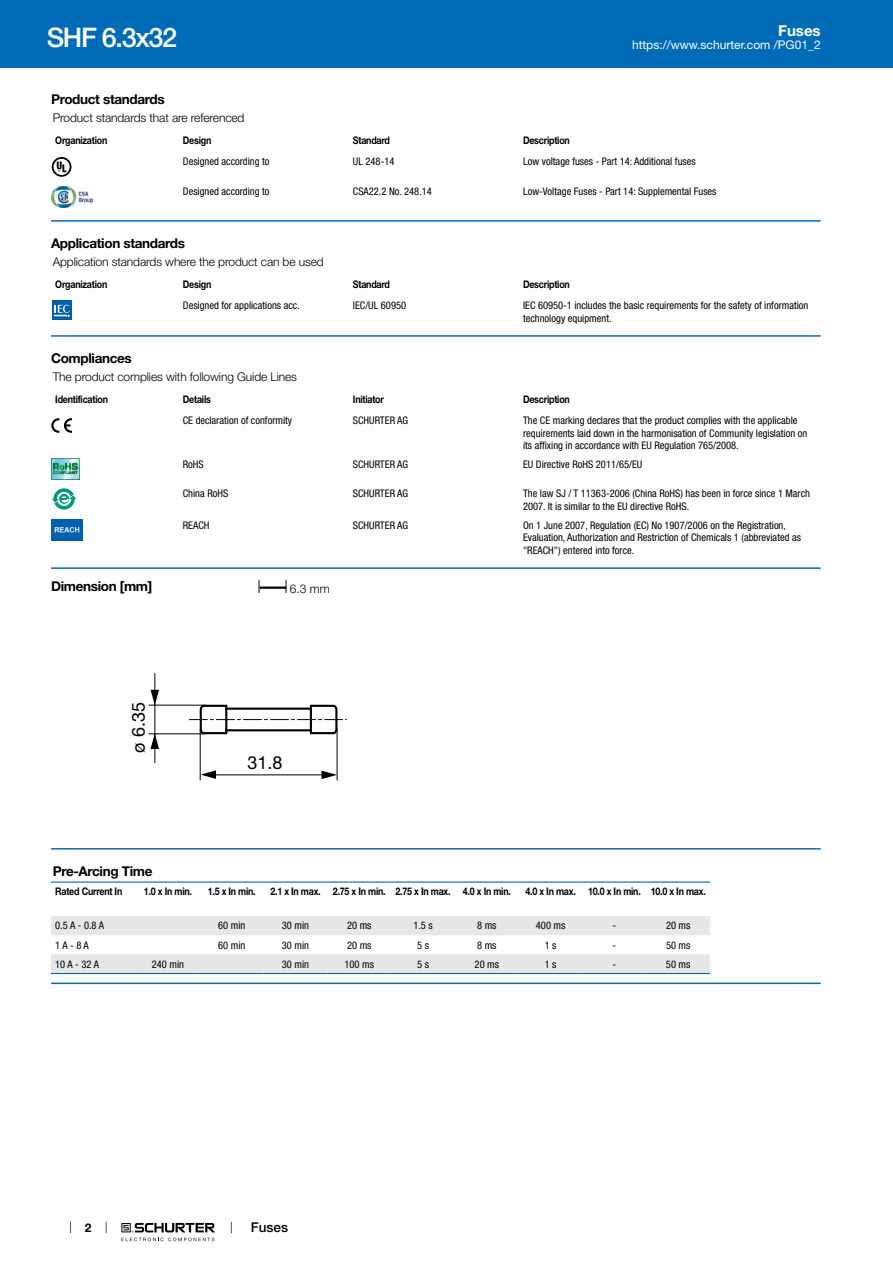
<style>
.page{position:relative;width:893px;height:1263px;background:#fff}
.page>*{position:absolute;margin:0;border:0;box-sizing:border-box;transform-origin:0 0}
.t1{font:500 27px "Helvetica Neue LT";letter-spacing:-.05em;color:#fff}
.t2{font:18px "Helvetica Neue LT";color:#000}
.t3{font:700 15px "Helvetica Neue LT";color:#fff}
.t4{font:700 13.5px "Helvetica Neue LT";letter-spacing:-.025em;color:#000}
.t5{font:500 13.5px "Helvetica Neue LT";color:#000}
.t6{font:300 12px "Helvetica Neue LT";letter-spacing:-.01em;color:#000}
.t7{font:12px "Helvetica Neue LT";color:#fff}
.t8{font:700 12px "Helvetica Neue LT";color:#000}
.t9{font:condensed 10.5px/12.6px "Helvetica Neue LT";color:#000}
.t10{font:700 10.5px "Helvetica Neue LT";letter-spacing:-.025em;color:#000;scale:.85 1}
</style>
<div class="page">
<svg style="left:70px;top:1221px;width:1px;height:12px"></svg>
<svg style="left:121px;top:1223px;width:94px;height:18px"></svg>
<div style="left:0;top:0;width:893px;height:68px;background:#006bb6"></div>
<svg style="left:52px;top:157px;width:19px;height:20px"></svg>
<img style="left:51px;top:186px;width:42px;height:21px">
<hr style="left:51px;top:220px;width:770px;height:2px;background:#006bb6">
<svg style="left:52px;top:300px;width:20px;height:20px"></svg>
<div style="left:52px;top:301px;width:19px;height:19px;background:#0060a9"></div>
<svg style="left:54px;top:305px;width:16px;height:12px"></svg>
<hr style="left:51px;top:335px;width:770px;height:2px;background:#006bb6">
<svg style="left:51px;top:418px;width:21px;height:15px"></svg>
<img style="left:51px;top:458px;width:29px;height:22px">
<svg style="left:53px;top:488px;width:22px;height:22px"></svg>
<svg style="left:57px;top:492px;width:14px;height:14px"></svg>
<svg style="left:52px;top:494px;width:25px;height:9px"></svg>
<img style="left:51px;top:519px;width:32px;height:22px">
<hr style="left:51px;top:567px;width:770px;height:2px;background:#006bb6">
<svg style="left:259px;top:580px;width:1px;height:13px"></svg>
<hr style="left:260px;top:586px;width:26px;height:3px;background:#000">
<svg style="left:286px;top:580px;width:1px;height:13px"></svg>
<svg style="left:189px;top:704px;width:157px;height:31px"></svg>
<hr style="left:204px;top:774px;width:125px;height:1px;background:#000">
<hr style="left:200px;top:729px;width:1px;height:51px;background:#000">
<hr style="left:337px;top:728px;width:1px;height:52px;background:#000">
<hr style="left:154px;top:673px;width:1px;height:90px;background:#000">
<hr style="left:149px;top:733px;width:56px;height:1px;background:#000">
<hr style="left:149px;top:705px;width:57px;height:1px;background:#000">
<svg style="left:201px;top:770px;width:15px;height:9px"></svg>
<svg style="left:322px;top:771px;width:15px;height:8px"></svg>
<svg style="left:151px;top:690px;width:8px;height:15px"></svg>
<svg style="left:151px;top:734px;width:8px;height:15px"></svg>
<hr style="left:51px;top:848px;width:770px;height:1px;background:#006bb6">
<svg style="left:51px;top:916px;width:659px;height:57px"></svg>
<hr style="left:51px;top:881px;width:85px;height:2px;background:#006bb6">
<hr style="left:136px;top:881px;width:64px;height:2px;background:#006bb6">
<hr style="left:200px;top:881px;width:64px;height:2px;background:#006bb6">
<hr style="left:264px;top:881px;width:63px;height:2px;background:#006bb6">
<hr style="left:327px;top:881px;width:64px;height:2px;background:#006bb6">
<hr style="left:391px;top:881px;width:64px;height:2px;background:#006bb6">
<hr style="left:455px;top:881px;width:64px;height:2px;background:#006bb6">
<hr style="left:519px;top:881px;width:64px;height:2px;background:#006bb6">
<hr style="left:583px;top:881px;width:63px;height:2px;background:#006bb6">
<hr style="left:646px;top:881px;width:64px;height:2px;background:#006bb6">
<hr style="left:51px;top:973px;width:85px;height:1px;background:#006bb6">
<hr style="left:136px;top:973px;width:64px;height:1px;background:#006bb6">
<hr style="left:200px;top:973px;width:64px;height:1px;background:#006bb6">
<hr style="left:264px;top:973px;width:63px;height:1px;background:#006bb6">
<hr style="left:327px;top:973px;width:64px;height:1px;background:#006bb6">
<hr style="left:391px;top:973px;width:64px;height:1px;background:#006bb6">
<hr style="left:455px;top:973px;width:64px;height:1px;background:#006bb6">
<hr style="left:519px;top:973px;width:64px;height:1px;background:#006bb6">
<hr style="left:583px;top:973px;width:63px;height:1px;background:#006bb6">
<hr style="left:646px;top:973px;width:64px;height:1px;background:#006bb6">
<hr style="left:51px;top:982px;width:770px;height:2px;background:#006bb6">
<h1 class="t1" style="left:47px;top:21px;width:132px">SHF 6.3x32</h1>
<h3 class="t3" style="left:778px;top:21px;width:44px">Fuses</h3>
<p class="t7" style="left:632px;top:38px;width:190px">https://www.schurter.com /PG01_2</p>
<p class="t4" style="left:51px;top:91px;width:115px">Product standards</p>
<p class="t6" style="left:53px;top:110px;width:193px">Product standards that are referenced</p>
<p class="t10" style="left:55px;top:134px;width:63px">Organization</p>
<p class="t10" style="left:183px;top:134px;width:35px">Design</p>
<p class="t10" style="left:353px;top:134px;width:45px">Standard</p>
<p class="t10" style="left:523px;top:134px;width:57px">Description</p>
<p class="t9" style="left:183px;top:155px;width:88px">Designed according to</p>
<p class="t9" style="left:353px;top:155px;width:43px">UL 248-14</p>
<p class="t9" style="left:523px;top:155px;width:174px">Low voltage fuses - Part 14: Additional fuses</p>
<p class="t9" style="left:183px;top:185px;width:88px">Designed according to</p>
<p class="t9" style="left:353px;top:185px;width:80px">CSA22.2 No. 248.14</p>
<p class="t9" style="left:523px;top:185px;width:195px">Low-Voltage Fuses - Part 14: Supplemental Fuses</p>
<p class="t4" style="left:51px;top:235px;width:135px">Application standards</p>
<p class="t6" style="left:53px;top:254px;width:272px">Application standards where the product can be used</p>
<p class="t10" style="left:55px;top:277px;width:63px">Organization</p>
<p class="t10" style="left:183px;top:277px;width:35px">Design</p>
<p class="t10" style="left:353px;top:277px;width:45px">Standard</p>
<p class="t10" style="left:523px;top:277px;width:57px">Description</p>
<p class="t9" style="left:183px;top:299px;width:119px">Designed for applications acc.</p>
<p class="t9" style="left:353px;top:299px;width:55px">IEC/UL 60950</p>
<p class="t9" style="left:523px;top:299px;width:287px">IEC 60950-1 includes the basic requirements for the safety of information technology equipment.</p>
<p class="t4" style="left:51px;top:350px;width:82px">Compliances</p>
<p class="t6" style="left:53px;top:369px;width:246px">The product complies with following Guide Lines</p>
<p class="t10" style="left:55px;top:392px;width:64px">Identification</p>
<p class="t10" style="left:183px;top:392px;width:35px">Details</p>
<p class="t10" style="left:353px;top:392px;width:38px">Initiator</p>
<p class="t10" style="left:523px;top:392px;width:57px">Description</p>
<p class="t9" style="left:183px;top:414px;width:111px">CE declaration of conformity</p>
<p class="t9" style="left:353px;top:414px;width:57px">SCHURTER AG</p>
<p class="t9" style="left:523px;top:414px;width:286px">The CE marking declares that the product complies with the applicable requirements laid down in the harmonisation of Community legislation on its affixing in accordance with EU Regulation 765/2008.</p>
<p class="t9" style="left:183px;top:458px;width:22px">RoHS</p>
<p class="t9" style="left:353px;top:458px;width:57px">SCHURTER AG</p>
<p class="t9" style="left:523px;top:458px;width:121px">EU Directive RoHS 2011/65/EU</p>
<p class="t9" style="left:183px;top:487px;width:47px">China RoHS</p>
<p class="t9" style="left:353px;top:487px;width:57px">SCHURTER AG</p>
<p class="t9" style="left:523px;top:487px;width:289px">The law SJ / T 11363-2006 (China RoHS) has been in force since 1 March<br>2007. It is similar to the EU directive RoHS.</p>
<p class="t9" style="left:183px;top:518px;width:28px">REACH</p>
<p class="t9" style="left:353px;top:518px;width:57px">SCHURTER AG</p>
<p class="t9" style="left:523px;top:518px;width:279px">On 1 June 2007, Regulation (EC) No 1907/2006 on the Registration,<br>Evaluation, Authorization and Restriction of Chemicals 1 (abbreviated as "REACH") entered into force.</p>
<p class="t4" style="left:51px;top:577px;width:103px">Dimension [mm]</p>
<p class="t6" style="left:290px;top:581px;width:42px">6.3 mm</p>
<h2 class="t2" style="left:128px;top:753px;width:52px;rotate:-90deg">ø 6.35</h2>
<h2 class="t2" style="left:247px;top:752px;width:37px">31.8</h2>
<p class="t4" style="left:53px;top:863px;width:101px">Pre-Arcing Time</p>
<p class="t10" style="left:55px;top:885px;width:80px">Rated Current In</p>
<p class="t10" style="left:144px;top:885px;width:58px">1.0 x In min.</p>
<p class="t10" style="left:208px;top:885px;width:58px">1.5 x In min.</p>
<p class="t10" style="left:270px;top:885px;width:285px">2.1 x In max. 2.75 x In min. 2.75 x In max. 4.0 x In min.</p>
<p class="t10" style="left:525px;top:885px;width:214px">4.0 x In max. 10.0 x In min. 10.0 x In max.</p>
<p class="t9" style="left:55px;top:919px;width:50px">0.5 A - 0.8 A</p>
<p class="t9" style="left:218px;top:919px;width:29px">60 min</p>
<p class="t9" style="left:282px;top:919px;width:29px">30 min</p>
<p class="t9" style="left:347px;top:919px;width:26px">20 ms</p>
<p class="t9" style="left:413px;top:919px;width:21px">1.5 s</p>
<p class="t9" style="left:477px;top:919px;width:21px">8 ms</p>
<p class="t9" style="left:536px;top:919px;width:31px">400 ms</p>
<p class="t9" style="left:613px;top:919px;width:5px">-</p>
<p class="t9" style="left:666px;top:919px;width:26px">20 ms</p>
<p class="t9" style="left:55px;top:938px;width:35px">1 A - 8 A</p>
<p class="t9" style="left:218px;top:938px;width:29px">60 min</p>
<p class="t9" style="left:282px;top:938px;width:29px">30 min</p>
<p class="t9" style="left:347px;top:938px;width:26px">20 ms</p>
<p class="t9" style="left:417px;top:938px;width:13px">5 s</p>
<p class="t9" style="left:477px;top:938px;width:21px">8 ms</p>
<p class="t9" style="left:545px;top:938px;width:13px">1 s</p>
<p class="t9" style="left:613px;top:938px;width:5px">-</p>
<p class="t9" style="left:666px;top:938px;width:26px">50 ms</p>
<p class="t9" style="left:55px;top:958px;width:45px">10 A - 32 A</p>
<p class="t9" style="left:152px;top:958px;width:34px">240 min</p>
<p class="t9" style="left:282px;top:958px;width:29px">30 min</p>
<p class="t9" style="left:345px;top:958px;width:31px">100 ms</p>
<p class="t9" style="left:417px;top:958px;width:13px">5 s</p>
<p class="t9" style="left:475px;top:958px;width:26px">20 ms</p>
<p class="t9" style="left:545px;top:958px;width:13px">1 s</p>
<p class="t9" style="left:613px;top:958px;width:5px">-</p>
<p class="t9" style="left:666px;top:958px;width:26px">50 ms</p>
<p class="t8" style="left:85px;top:1220px;width:8px">2</p>
<p class="t5" style="left:251px;top:1219px;width:39px">Fuses</p>
</div>
